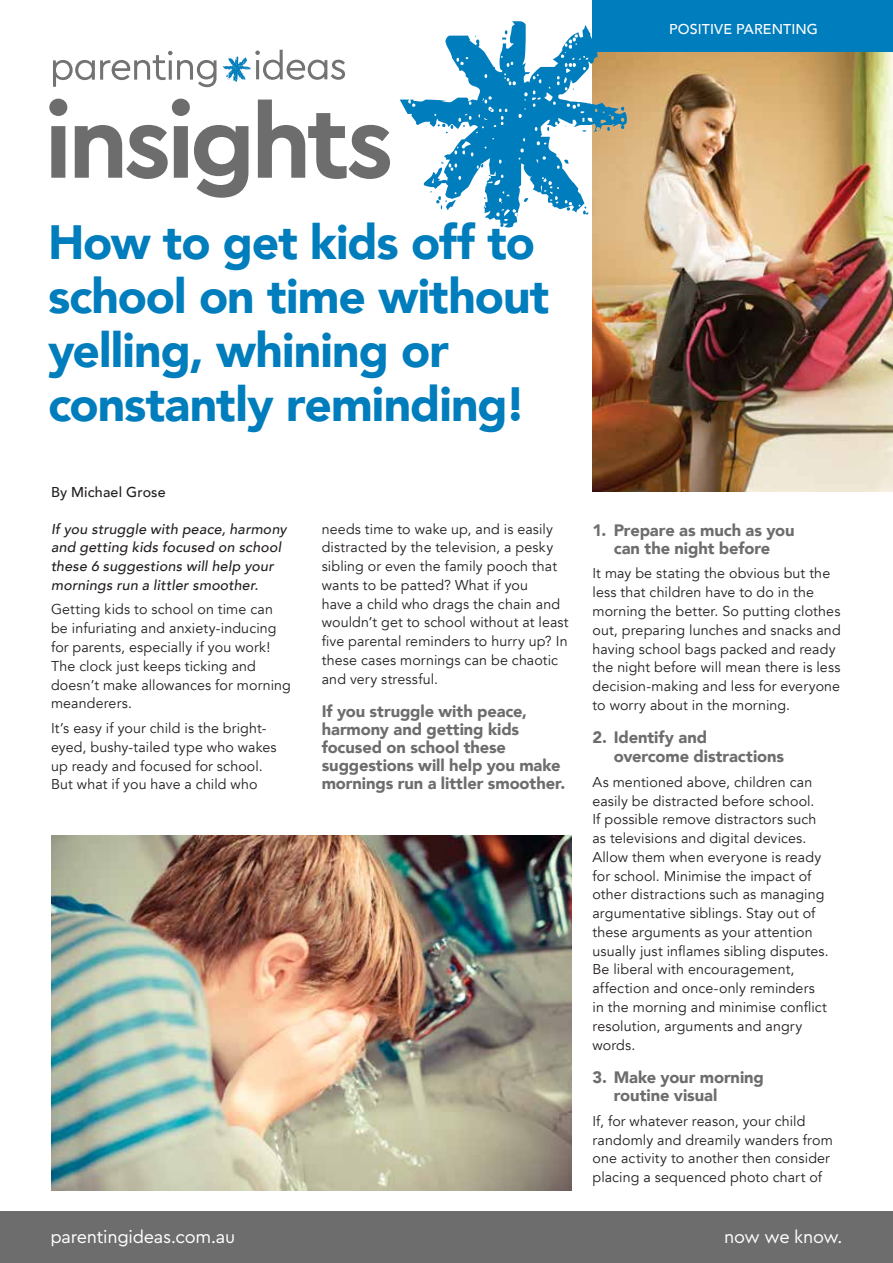
<style>
.page{position:relative;width:893px;height:1263px;background:#fff}
.page>*{position:absolute;margin:0;border:0;box-sizing:border-box;transform-origin:0 0}
.t1{font:900 48px/54px "Avenir";letter-spacing:-.02em;color:#007dbc}
.t2{font:18px "Cera Basic";letter-spacing:-.015em;color:#fff}
.t3{font:900 16.5px/18px "Avenir";letter-spacing:-.005em;color:#6c6d6c}
.t4{font:14.25px/18.8px "Avenir";letter-spacing:.01em;color:#231f20}
.t5{font:italic 500 14.25px/18.8px "Avenir";letter-spacing:.015em;color:#231f20}
.t6{font:500 14.25px "Avenir";letter-spacing:.01em;color:#fff}
.t7{font:500 14.25px "Avenir";letter-spacing:.01em;color:#231f20}
</style>
<div class="page">
<div style="left:0;top:1212px;width:893px;height:51px;background:#6c6d6c"></div>
<svg style="left:53px;top:51px;width:163px;height:36px"></svg>
<svg style="left:223px;top:50px;width:122px;height:32px"></svg>
<img style="left:592px;top:51px;width:301px;height:441px">
<svg style="left:49px;top:99px;width:341px;height:99px"></svg>
<svg style="left:400px;top:21px;width:227px;height:206px"></svg>
<div style="left:592px;top:0;width:301px;height:51px;background:#007dbc"></div>
<img style="left:51px;top:836px;width:520px;height:355px">
<p class="t6" style="left:669px;top:17px;width:150px">POSITIVE PARENTING</p>
<h1 class="t1" style="left:48px;top:214px;width:503px">How to get kids off to school on time without yelling, whining or constantly reminding!</h1>
<p class="t7" style="left:51px;top:480px;width:116px">By Michael Grose</p>
<p class="t5" style="left:51px;top:519px;width:237px">If you struggle with peace, harmony and getting kids focused on school these 6 suggestions will help your mornings run a littler smoother.</p>
<p class="t4" style="left:51px;top:600px;width:241px">Getting kids to school on time can be infuriating and anxiety-inducing for parents, especially if you work!<br>The clock just keeps ticking and doesn’t make allowances for morning meanderers.</p>
<p class="t4" style="left:51px;top:719px;width:227px">It’s easy if your child is the bright&shy;eyed, bushy-tailed type who wakes up ready and focused for school.<br>But what if you have a child who</p>
<p class="t4" style="left:322px;top:519px;width:248px">needs time to wake up, and is easily distracted by the television, a pesky sibling or even the family pooch that wants to be patted? What if you<br>have a child who drags the chain and wouldn’t get to school without at least five parental reminders to hurry up? In these cases mornings can be chaotic and very stressful.</p>
<p class="t3" style="left:322px;top:702px;width:245px">If you struggle with peace, harmony and getting kids focused on school these suggestions will help you make mornings run a littler smoother.</p>
<p class="t3" style="left:592px;top:521px;width:203px;text-align:center">1. Prepare as much as you can the night before</p>
<p class="t4" style="left:592px;top:564px;width:250px">It may be stating the obvious but the less that children have to do in the morning the better. So putting clothes out, preparing lunches and snacks and having school bags packed and ready the night before will mean there is less decision-making and less for everyone to worry about in the morning.</p>
<p class="t3" style="left:614px;top:728px;width:172px;line-height:18.8px;text-indent:-21px">2. Identify and overcome distractions</p>
<p class="t4" style="left:592px;top:773px;width:238px">As mentioned above, children can easily be distracted before school.<br>If possible remove distractors such as televisions and digital devices.<br>Allow them when everyone is ready for school. Minimise the impact of other distractions such as managing argumentative siblings. Stay out of these arguments as your attention usually just inflames sibling disputes.<br>Be liberal with encouragement, affection and once-only reminders in the morning and minimise conflict resolution, arguments and angry words.</p>
<p class="t3" style="left:614px;top:1068px;width:152px;text-indent:-21px">3. Make your morning routine visual</p>
<p class="t4" style="left:592px;top:1112px;width:242px">If, for whatever reason, your child randomly and dreamily wanders from one activity to another then consider placing a sequenced photo chart of</p>
<p class="t2" style="left:50px;top:1226px;width:186px">parentingideas.com.au</p>
<p class="t2" style="left:724px;top:1226px;width:120px">now we know.</p>
</div>
